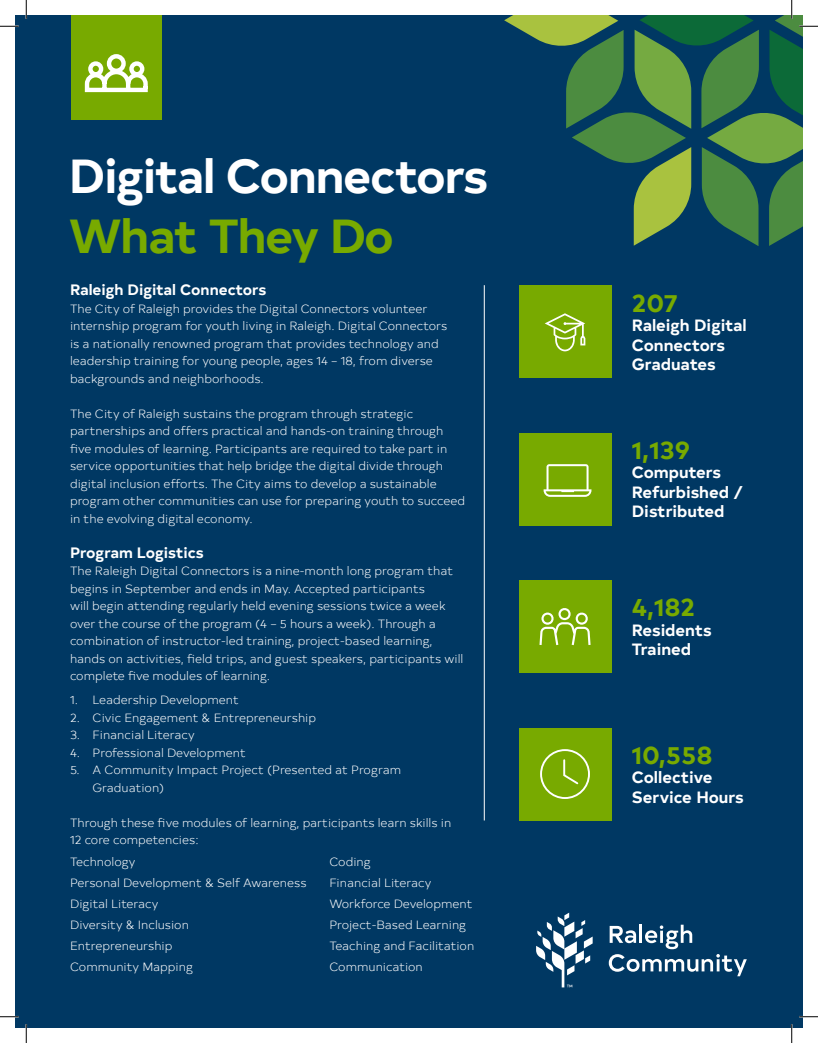
<style>
.page{position:relative;width:818px;height:1043px;background:#fff}
.page>*{position:absolute;margin:0;border:0;box-sizing:border-box;transform-origin:0 0}
.t1{font:700 47.5px "Typold";letter-spacing:-.025em;color:#fff}
.t2{font:700 47.5px "Typold";letter-spacing:-.025em;color:#78aa00}
.t3{font:700 25px "Typold";color:#78aa00}
.t4{font:700 16.25px/19.5px "Typold";color:#fff}
.t5{font:700 15px "Typold";color:#fff}
.t6{font:300 11.88px/17.5px "Typold";color:#fff}
</style>
<div class="page">
<div style="left:15px;top:15px;width:787px;height:1013px;background:#003863"></div>
<hr style="left:484px;top:285px;width:1px;height:535px;background:#fff">
<div style="left:518px;top:285px;width:93px;height:93px;background:#78aa00"></div>
<svg style="left:544px;top:313px;width:41px;height:38px"></svg>
<div style="left:518px;top:432px;width:93px;height:93px;background:#78aa00"></div>
<svg style="left:543px;top:464px;width:48px;height:33px"></svg>
<div style="left:518px;top:580px;width:93px;height:93px;background:#78aa00"></div>
<svg style="left:539px;top:608px;width:51px;height:37px"></svg>
<div style="left:518px;top:727px;width:93px;height:93px;background:#78aa00"></div>
<svg style="left:540px;top:749px;width:50px;height:50px"></svg>
<svg style="left:536px;top:912px;width:56px;height:75px"></svg>
<svg style="left:608px;top:924px;width:138px;height:52px"></svg>
<div style="left:71px;top:15px;width:90px;height:105px;background:#78aa00"></div>
<svg style="left:84px;top:54px;width:64px;height:39px"></svg>
<svg style="left:0;top:25px;width:19px;height:2px"></svg>
<svg style="left:0;top:1015px;width:19px;height:2px"></svg>
<svg style="left:799px;top:1015px;width:19px;height:2px"></svg>
<svg style="left:25px;top:0;width:2px;height:19px"></svg>
<svg style="left:25px;top:1024px;width:2px;height:18px"></svg>
<svg style="left:504px;top:0;width:314px;height:246px"></svg>
<svg style="left:790px;top:1024px;width:2px;height:18px"></svg>
<p class="t1" style="left:69px;top:137px;width:421px">Digital Connectors</p>
<p class="t2" style="left:69px;top:197px;width:326px">What They Do</p>
<p class="t5" style="left:70px;top:277px;width:198px">Raleigh Digital Connectors</p>
<p class="t6" style="left:70px;top:299px;width:379px">The City of Raleigh provides the Digital Connectors volunteer internship program for youth living in Raleigh. Digital Connectors is a nationally renowned program that provides technology and leadership training for young people, ages 14 – 18, from diverse backgrounds and neighborhoods.</p>
<p class="t6" style="left:70px;top:404px;width:396px">The City of Raleigh sustains the program through strategic partnerships and offers practical and hands-on training through five modules of learning. Participants are required to take part in service opportunities that help bridge the digital divide through digital inclusion efforts. The City aims to develop a sustainable program other communities can use for preparing youth to succeed in the evolving digital economy.</p>
<p class="t5" style="left:70px;top:540px;width:135px">Program Logistics</p>
<p class="t6" style="left:70px;top:561px;width:395px">The Raleigh Digital Connectors is a nine-month long program that begins in September and ends in May. Accepted participants<br>will begin attending regularly held evening sessions twice a week over the course of the program (4 – 5 hours a week). Through a combination of instructor-led training, project-based learning, hands on activities, field trips, and guest speakers, participants will complete five modules of learning.</p>
<p class="t6" style="left:70px;top:690px;width:170px">1. Leadership Development</p>
<p class="t6" style="left:70px;top:708px;width:247px">2. Civic Engagement &amp; Entrepreneurship</p>
<p class="t6" style="left:70px;top:725px;width:126px">3. Financial Literacy</p>
<p class="t6" style="left:70px;top:743px;width:177px">4. Professional Development</p>
<p class="t6" style="left:92px;top:760px;width:310px;text-indent:-22px">5. A Community Impact Project (Presented at Program<br>Graduation)</p>
<p class="t6" style="left:70px;top:813px;width:383px">Through these five modules of learning, participants learn skills in<br>12 core competencies:</p>
<p class="t6" style="left:70px;top:852px;width:67px">Technology</p>
<p class="t6" style="left:329px;top:852px;width:43px">Coding</p>
<p class="t6" style="left:70px;top:873px;width:238px">Personal Development &amp; Self Awareness</p>
<p class="t6" style="left:329px;top:873px;width:104px">Financial Literacy</p>
<p class="t6" style="left:70px;top:894px;width:90px">Digital Literacy</p>
<p class="t6" style="left:329px;top:894px;width:145px">Workforce Development</p>
<p class="t6" style="left:70px;top:915px;width:120px">Diversity &amp; Inclusion</p>
<p class="t6" style="left:329px;top:915px;width:138px">Project-Based Learning</p>
<p class="t6" style="left:70px;top:936px;width:104px">Entrepreneurship</p>
<p class="t6" style="left:329px;top:936px;width:146px">Teaching and Facilitation</p>
<p class="t6" style="left:70px;top:957px;width:124px">Community Mapping</p>
<p class="t6" style="left:329px;top:957px;width:95px">Communication</p>
<p class="t3" style="left:631px;top:282px;width:47px">207</p>
<p class="t4" style="left:631px;top:314px;width:116px">Raleigh Digital</p>
<p class="t4" style="left:631px;top:333px;width:95px">Connectors</p>
<p class="t4" style="left:631px;top:353px;width:85px">Graduates</p>
<p class="t3" style="left:631px;top:429px;width:60px">1,139</p>
<p class="t4" style="left:631px;top:461px;width:113px">Computers<br>Refurbished /<br>Distributed</p>
<p class="t3" style="left:631px;top:587px;width:65px">4,182</p>
<p class="t4" style="left:631px;top:618px;width:81px">Residents</p>
<p class="t4" style="left:631px;top:638px;width:61px">Trained</p>
<p class="t3" style="left:631px;top:734px;width:82px">10,558</p>
<p class="t4" style="left:631px;top:766px;width:82px">Collective</p>
<p class="t4" style="left:631px;top:785px;width:113px">Service Hours</p>
</div>
